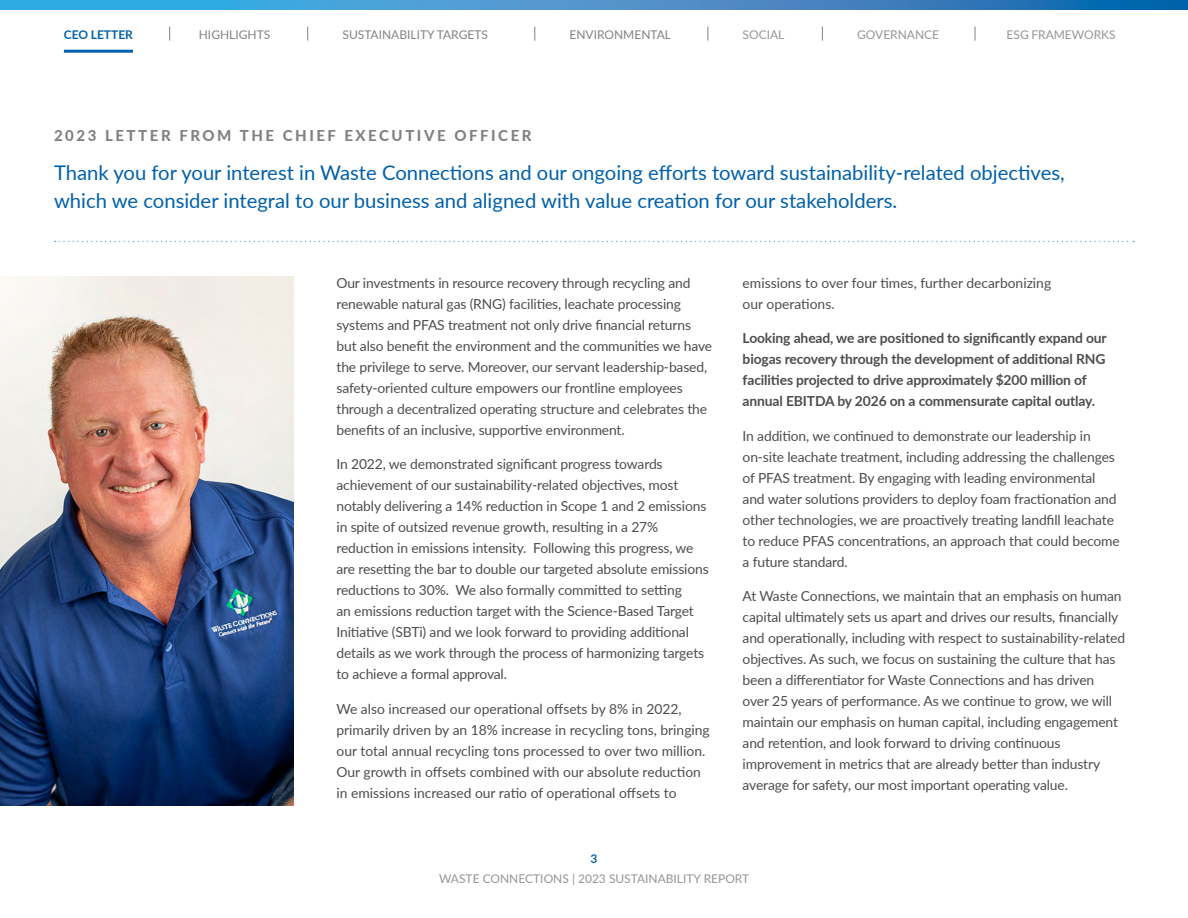
<style>
.page{position:relative;width:1188px;height:918px;background:#fff}
.page>*{position:absolute;margin:0;border:0;box-sizing:border-box;transform-origin:0 0}
.t1{font:20.25px/28.5px "Lato";color:#0060a9}
.t2{font:800 15px "Lato";letter-spacing:.17em;color:#808285}
.t3{font:13.8px/21px "Lato";letter-spacing:-.01em;color:#4d4d4f}
.t4{font:700 13.8px/21px "Lato";letter-spacing:-.01em;color:#4d4d4f}
.t5{font:12px "Lato";color:#939598}
.t6{font:12px "Lato";color:#808285}
.t7{font:700 12px "Lato";color:#0060a9}
</style>
<div class="page">
<svg style="left:0;top:0;width:1188px;height:9px;background:#3990cb"></svg>
<svg style="left:169px;top:27px;width:1px;height:14px"></svg>
<svg style="left:307px;top:27px;width:1px;height:14px"></svg>
<svg style="left:534px;top:27px;width:1px;height:14px"></svg>
<svg style="left:708px;top:27px;width:1px;height:14px"></svg>
<svg style="left:822px;top:27px;width:1px;height:14px"></svg>
<svg style="left:975px;top:27px;width:1px;height:14px"></svg>
<img style="left:0;top:277px;width:294px;height:528px">
<svg style="left:55px;top:241px;width:1079px;height:1px"></svg>
<hr style="left:64px;top:50px;width:69px;height:3px;background:#0060a9">
<p class="t7" style="left:64px;top:26px;width:71px">CEO LETTER</p>
<p class="t6" style="left:199px;top:26px;width:73px">HIGHLIGHTS</p>
<p class="t6" style="left:343px;top:26px;width:147px">SUSTAINABILITY TARGETS</p>
<p class="t6" style="left:570px;top:26px;width:103px">ENVIRONMENTAL</p>
<p class="t5" style="left:743px;top:26px;width:43px">SOCIAL</p>
<p class="t5" style="left:857px;top:26px;width:84px">GOVERNANCE</p>
<p class="t5" style="left:1007px;top:26px;width:111px">ESG FRAMEWORKS</p>
<p class="t2" style="left:54px;top:124px;width:479px">2023 LETTER FROM THE CHIEF EXECUTIVE OFFICER</p>
<h1 class="t1" style="left:54px;top:157px;width:1012px">Thank you for your interest in Waste Connections and our ongoing efforts toward sustainability-related objectives, which we consider integral to our business and aligned with value creation for our stakeholders.</h1>
<p class="t3" style="left:337px;top:272px;width:377px">Our investments in resource recovery through recycling and renewable natural gas (RNG) facilities, leachate processing systems and PFAS treatment not only drive financial returns but also benefit the environment and the communities we have the privilege to serve. Moreover, our servant leadership-based, safety-oriented culture empowers our frontline employees through a decentralized operating structure and celebrates the benefits of an inclusive, supportive environment.</p>
<p class="t3" style="left:337px;top:453px;width:374px">In 2022, we demonstrated significant progress towards achievement of our sustainability-related objectives, most notably delivering a 14% reduction in Scope 1 and 2 emissions in spite of outsized revenue growth, resulting in a 27% reduction in emissions intensity. Following this progress, we are resetting the bar to double our targeted absolute emissions reductions to 30%. We also formally committed to setting<br>an emissions reduction target with the Science-Based Target Initiative (SBTi) and we look forward to providing additional details as we work through the process of harmonizing targets to achieve a formal approval.</p>
<p class="t3" style="left:337px;top:698px;width:375px">We also increased our operational offsets by 8% in 2022, primarily driven by an 18% increase in recycling tons, bringing our total annual recycling tons processed to over two million.<br>Our growth in offsets combined with our absolute reduction in emissions increased our ratio of operational offsets to</p>
<p class="t3" style="left:743px;top:272px;width:310px">emissions to over four times, further decarbonizing our operations.</p>
<p class="t4" style="left:743px;top:327px;width:366px">Looking ahead, we are positioned to significantly expand our biogas recovery through the development of additional RNG facilities projected to drive approximately $200 million of annual EBITDA by 2026 on a commensurate capital outlay.</p>
<p class="t3" style="left:743px;top:425px;width:379px">In addition, we continued to demonstrate our leadership in on-site leachate treatment, including addressing the challenges of PFAS treatment. By engaging with leading environmental and water solutions providers to deploy foam fractionation and other technologies, we are proactively treating landfill leachate to reduce PFAS concentrations, an approach that could become a future standard.</p>
<p class="t3" style="left:743px;top:585px;width:384px">At Waste Connections, we maintain that an emphasis on human capital ultimately sets us apart and drives our results, financially and operationally, including with respect to sustainability-related objectives. As such, we focus on sustaining the culture that has been a differentiator for Waste Connections and has driven<br>over 25 years of performance. As we continue to grow, we will maintain our emphasis on human capital, including engagement and retention, and look forward to driving continuous improvement in metrics that are already better than industry average for safety, our most important operating value.</p>
<p class="t7" style="left:591px;top:850px;width:8px">3</p>
<p class="t5" style="left:439px;top:871px;width:312px">WASTE CONNECTIONS | 2023 SUSTAINABILITY REPORT</p>
</div>
